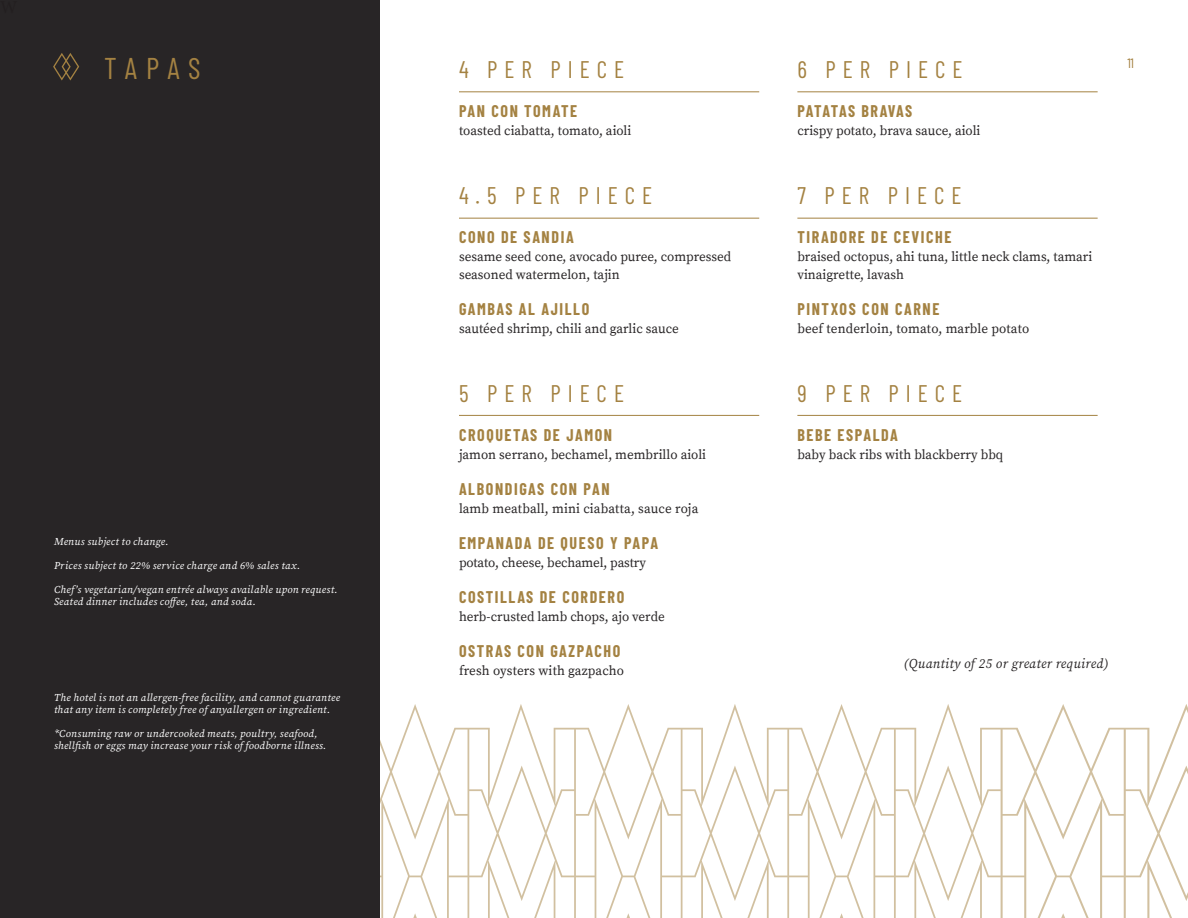
<style>
.page{position:relative;width:1188px;height:918px;background:#fff}
.page>*{position:absolute;margin:0;border:0;box-sizing:border-box;transform-origin:0 0}
.t1{font:30px "Barlow Condensed";letter-spacing:.275em;color:#a48242}
.t2{font:24px "Barlow Condensed";letter-spacing:.3em;color:#a48242}
.t3{font:700 16.5px "Barlow Condensed";letter-spacing:.1em;color:#a48242}
.t4{font:700 16.5px "Barlow Condensed";letter-spacing:.045em;color:#a48242}
.t5{font:13.5px/18px "Source Serif Pro";color:#282526}
.t6{font:italic 13.5px "Source Serif Variable";letter-spacing:.025em;color:#282526}
.t7{font:13.5px "Barlow Condensed";color:#a48242}
.t8{font:italic 10.5px/12px "Source Serif Variable";letter-spacing:.025em;color:#fff}
</style>
<div class="page">
<svg style="left:379px;top:704px;width:809px;height:214px"></svg>
<div style="left:0;top:0;width:379px;height:918px;background:#282526"></div>
<svg style="left:53px;top:53px;width:26px;height:28px"></svg>
<hr style="left:459px;top:92px;width:300px;height:1px;background:#a48242">
<hr style="left:797px;top:92px;width:301px;height:1px;background:#a48242">
<hr style="left:797px;top:218px;width:301px;height:1px;background:#a48242">
<hr style="left:797px;top:415px;width:301px;height:1px;background:#a48242">
<hr style="left:459px;top:218px;width:300px;height:1px;background:#a48242">
<hr style="left:459px;top:415px;width:300px;height:1px;background:#a48242">
<p class="t1" style="left:104px;top:46px;width:98px">TAPAS</p>
<p class="t8" style="left:54px;top:536px;width:116px">Menus subject to change.</p>
<p class="t8" style="left:54px;top:560px;width:248px">Prices subject to 22% service charge and 6% sales tax.</p>
<p class="t8" style="left:54px;top:584px;width:285px">Chef’s vegetarian/vegan entrée always available upon request.<br>Seated dinner includes coffee, tea, and soda.</p>
<p class="t8" style="left:54px;top:692px;width:287px">The hotel is not an allergen-free facility, and cannot guarantee that any item is completely free of anyallergen or ingredient.</p>
<p class="t8" style="left:54px;top:728px;width:274px">*Consuming raw or undercooked meats, poultry, seafood, shellfish or eggs may increase your risk of foodborne illness.</p>
<p class="t2" style="left:459px;top:52px;width:167px">4 PER PIECE</p>
<p class="t3" style="left:459px;top:100px;width:120px">PAN CON TOMATE</p>
<p class="t5" style="left:459px;top:122px;width:174px">toasted ciabatta, tomato, aioli</p>
<p class="t2" style="left:459px;top:178px;width:195px">4.5 PER PIECE</p>
<p class="t3" style="left:459px;top:226px;width:116px">CONO DE SANDIA</p>
<p class="t5" style="left:459px;top:248px;width:274px">sesame seed cone, avocado puree, compressed seasoned watermelon, tajin</p>
<p class="t3" style="left:459px;top:298px;width:132px">GAMBAS AL AJILLO</p>
<p class="t5" style="left:459px;top:320px;width:221px">sautéed shrimp, chili and garlic sauce</p>
<p class="t2" style="left:459px;top:376px;width:167px">5 PER PIECE</p>
<p class="t3" style="left:459px;top:424px;width:155px">CROQUETAS DE JAMON</p>
<p class="t5" style="left:459px;top:446px;width:249px">jamon serrano, bechamel, membrillo aioli</p>
<p class="t3" style="left:459px;top:478px;width:152px">ALBONDIGAS CON PAN</p>
<p class="t5" style="left:459px;top:500px;width:241px">lamb meatball, mini ciabatta, sauce roja</p>
<p class="t3" style="left:459px;top:532px;width:201px">EMPANADA DE QUESO Y PAPA</p>
<p class="t5" style="left:459px;top:554px;width:189px">potato, cheese, bechamel, pastry</p>
<p class="t3" style="left:459px;top:586px;width:167px">COSTILLAS DE CORDERO</p>
<p class="t5" style="left:459px;top:608px;width:207px">herb-crusted lamb chops, ajo verde</p>
<p class="t3" style="left:459px;top:640px;width:163px">OSTRAS CON GAZPACHO</p>
<p class="t5" style="left:459px;top:662px;width:166px">fresh oysters with gazpacho</p>
<p class="t2" style="left:797px;top:52px;width:167px">6 PER PIECE</p>
<p class="t4" style="left:797px;top:100px;width:116px">PATATAS BRAVAS</p>
<p class="t5" style="left:797px;top:122px;width:185px">crispy potato, brava sauce, aioli</p>
<p class="t2" style="left:797px;top:178px;width:166px">7 PER PIECE</p>
<p class="t3" style="left:797px;top:226px;width:156px">TIRADORE DE CEVICHE</p>
<p class="t5" style="left:797px;top:248px;width:296px">braised octopus, ahi tuna, little neck clams, tamari vinaigrette, lavash</p>
<p class="t3" style="left:797px;top:298px;width:143px">PINTXOS CON CARNE</p>
<p class="t5" style="left:797px;top:320px;width:233px">beef tenderloin, tomato, marble potato</p>
<p class="t2" style="left:797px;top:376px;width:166px">9 PER PIECE</p>
<p class="t3" style="left:797px;top:424px;width:102px">BEBE ESPALDA</p>
<p class="t5" style="left:797px;top:446px;width:207px">baby back ribs with blackberry bbq</p>
<p class="t7" style="left:1127px;top:53px;width:8px">11</p>
<p class="t6" style="left:904px;top:655px;width:206px">(Quantity of 25 or greater required)</p>
</div>
